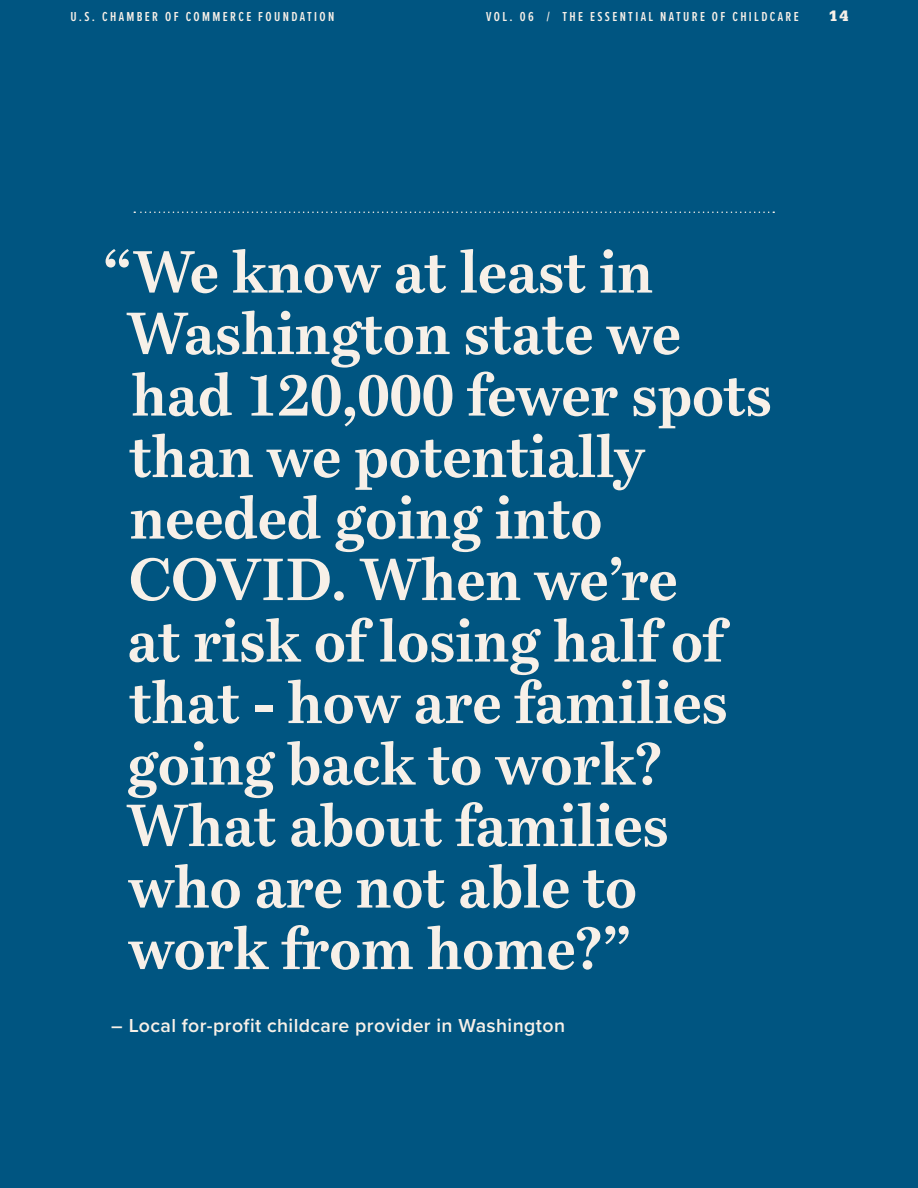
<style>
.page{position:relative;width:918px;height:1188px;background:#005581}
.page>*{position:absolute;margin:0;border:0;box-sizing:border-box;transform-origin:0 0}
.Opener_Type{font:700 58.5px/61.5px "Bressay";letter-spacing:-.01em;color:#f7f0e8}
.quote_credit{font:600 19.5px "Proxima Nova";letter-spacing:.02em;color:#f7f0e8}
.t1{font:700 15.75px "Serifa";color:#f7f0e8}
.t2{font:600 13.5px "Proxima Nova Ex Cn";letter-spacing:.175em;color:#f7f0e8}
</style>
<div class="page">
<svg style="left:134px;top:212px;width:640px;height:1px"></svg>
<p class="t2" style="left:71px;top:7px;width:265px">U.S. CHAMBER OF COMMERCE FOUNDATION</p>
<p class="t2" style="left:486px;top:7px;width:314px">VOL. 06 / THE ESSENTIAL NATURE OF CHILDCARE</p>
<p class="t1" style="left:829px;top:7px;width:21px">14</p>
<p class="Opener_Type" style="left:127px;top:241px;width:647px;text-indent:-24px">“We know at least in<br>Washington state we had 120,000 fewer spots than we potentially needed going into<br>COVID. When we’re<br>at risk of losing half of that - how are families going back to work?<br>What about families who are not able to work from home?”</p>
<p class="quote_credit" style="left:111px;top:1011px;width:455px">– Local for-profit childcare provider in Washington</p>
</div>
